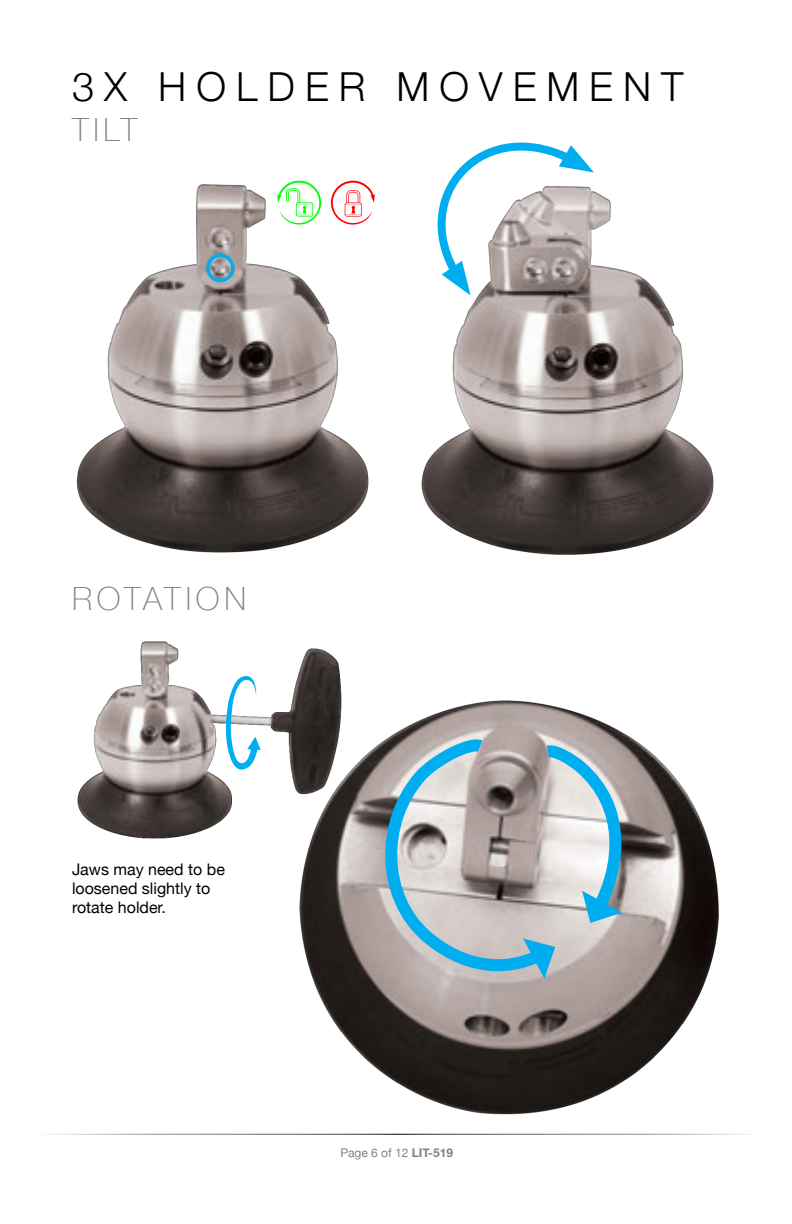
<style>
.page{position:relative;width:792px;height:1224px;background:#fff}
.page>*{position:absolute;margin:0;border:0;box-sizing:border-box;transform-origin:0 0}
.t1{font:300 40px "Helvetica Neue";letter-spacing:.25em;color:#000}
.t2{font:100 32px "Helvetica Neue";letter-spacing:.15em;color:#808285}
.t3{font:16px/19.2px "Helvetica Neue";color:#000}
.t4{font:12px "Helvetica Neue";color:#808285}
.s1{font-weight:700}
</style>
<div class="page">
<img style="left:76px;top:180px;width:293px;height:373px">
<img style="left:421px;top:191px;width:293px;height:364px">
<img style="left:299px;top:700px;width:420px;height:415px">
<div style="left:206px;top:254px;width:28px;height:28px;border:4px solid #00aeef;border-radius:50%"></div>
<svg style="left:331px;top:181px;width:44px;height:44px"></svg>
<svg style="left:277px;top:181px;width:44px;height:44px"></svg>
<img style="left:77px;top:641px;width:267px;height:200px">
<svg style="left:421px;top:142px;width:173px;height:153px"></svg>
<svg style="left:225px;top:675px;width:36px;height:95px"></svg>
<svg style="left:558px;top:743px;width:68px;height:183px;background:#a9c9d5"></svg>
<svg style="left:363px;top:741px;width:195px;height:242px;background:#a7aeb1"></svg>
<svg style="left:523px;top:938px;width:32px;height:40px"></svg>
<h1 class="t1" style="left:72px;top:54px;width:613px">3X HOLDER MOVEMENT</h1>
<h2 class="t2" style="left:72px;top:105px;width:67px">TILT</h2>
<h2 class="t2" style="left:72px;top:574px;width:176px">ROTATION</h2>
<p class="t3" style="left:72px;top:861px;width:154px">Jaws may need to be loosened slightly to rotate holder.</p>
<p class="t4" style="left:340px;top:1145px;width:114px">Page 6 of 12 <span class="s1">LIT-519</span></p>
</div>
